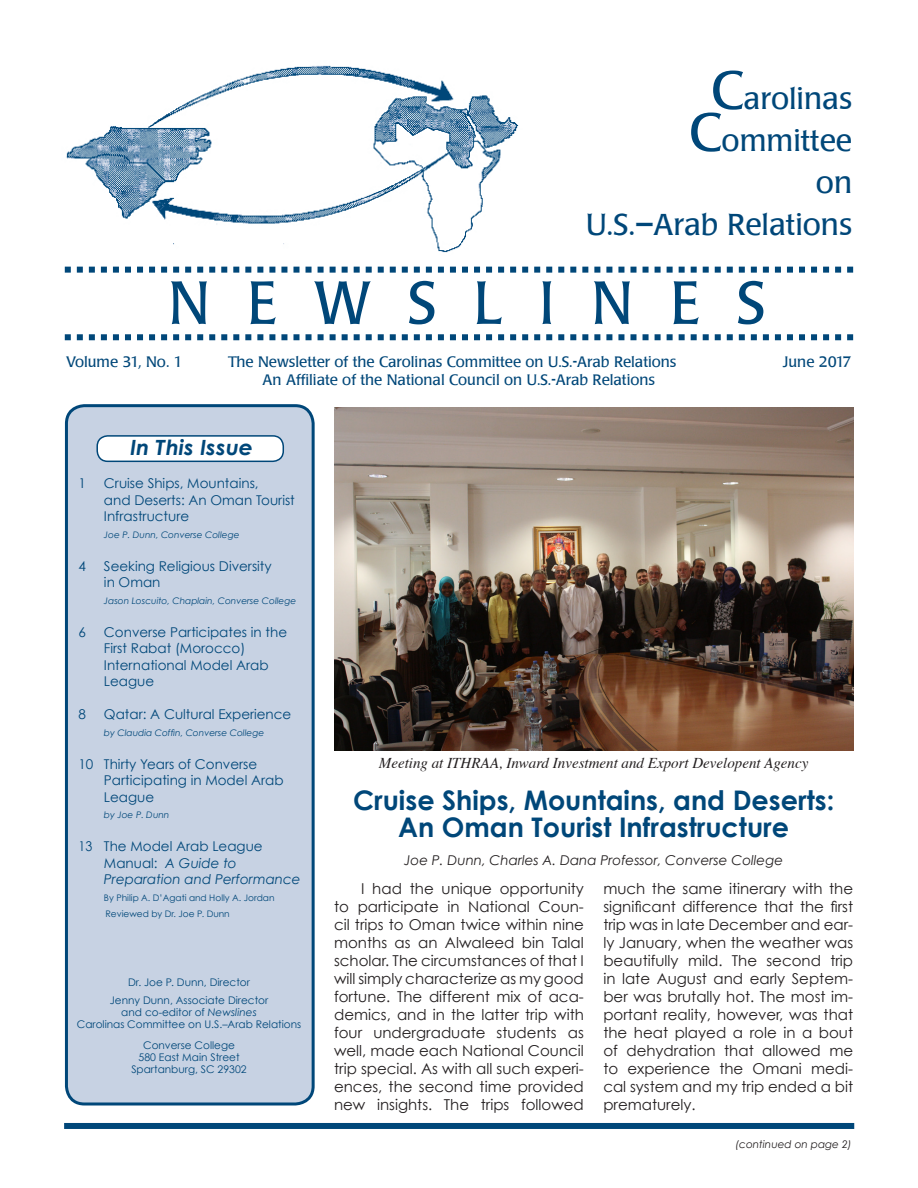
<style>
.page{position:relative;width:918px;height:1188px;background:#fff}
.page>*{position:absolute;margin:0;border:0;box-sizing:border-box;transform-origin:0 0}
.Body_text{font:60px "Poppl Laudatio";letter-spacing:.65em;color:#004779;scale:.95 1}
.Body_text-2{font:30px "Poppl Laudatio";color:#004779}
.t1{font:700 27px "Century Gothic";color:#004779}
.Headline{font:italic 700 21px "Century Gothic";color:#004779;scale:1.05 1}
.t2{font:15px/18px "Century Gothic";color:#231f20;text-align:justify}
.t3{font:15px "Poppl Laudatio";color:#004779}
.t4{font:italic 15px "Times";color:#231f20}
.t5{font:13.5px/16.5px "Century Gothic";color:#004779}
.t6{font:italic 13.5px/16.5px "Century Gothic";color:#004779}
.t7{font:italic 13.5px "Century Gothic";color:#231f20}
.Body_text-3{font:10.5px "Century Gothic";color:#004779}
.Body_text-4{font:italic 10.5px "Century Gothic";color:#231f20}
.t8{font:italic 9px "Century Gothic";color:#004779}
.t9{font:9px "Century Gothic";color:#004779}
.s1{font-size:54px}
.s2{font-style:normal}
.s3{font-style:italic}
</style>
<div class="page">
<img style="left:334px;top:407px;width:519px;height:344px">
<div style="left:66px;top:406px;width:247px;height:698px;background:#c7d2e3;border-radius:18px"></div>
<div style="left:65px;top:404px;width:250px;height:702px;border:3px solid #004779;border-radius:18px"></div>
<div style="left:97px;top:436px;width:186px;height:25px;background:#fff;border-radius:11px"></div>
<div style="left:96px;top:435px;width:188px;height:27px;border:2px solid #004779;border-radius:11px"></div>
<svg style="left:65px;top:267px;width:788px;height:6px"></svg>
<div style="left:64px;top:1123px;width:790px;height:6px;background:#004779"></div>
<img style="left:66px;top:65px;width:453px;height:188px">
<svg style="left:65px;top:334px;width:788px;height:6px"></svg>
<p class="Body_text-2" style="left:711px;top:82px;width:143px"><span class="s1">C</span>arolinas</p>
<p class="Body_text-2" style="left:689px;top:124px;width:165px"><span class="s1">C</span>ommittee</p>
<p class="Body_text-2" style="left:816px;top:166px;width:38px">on</p>
<p class="Body_text-2" style="left:586px;top:208px;width:268px">U.S.–Arab Relations</p>
<p class="Body_text" style="left:169px;top:269px;width:630px">NEWSLINES</p>
<p class="t3" style="left:66px;top:354px;width:118px">Volume 31, No. 1</p>
<p class="t3" style="left:228px;top:354px;width:450px">The Newsletter of the Carolinas Committee on U.S.-Arab Relations</p>
<p class="t3" style="left:783px;top:354px;width:70px">June 2017</p>
<p class="t3" style="left:263px;top:372px;width:394px">An Affiliate of the National Council on U.S.-Arab Relations</p>
<p class="Headline" style="left:130px;top:434px;width:119px">In This Issue</p>
<p class="t5" style="left:78px;top:475px;width:9px">1</p>
<p class="t5" style="left:104px;top:475px;width:192px">Cruise Ships, Mountains,<br>and Deserts: An Oman Tourist<br>Infrastructure</p>
<p class="t8" style="left:104px;top:529px;width:137px">Joe P. Dunn, Converse College</p>
<p class="t5" style="left:78px;top:557px;width:9px">4</p>
<p class="t5" style="left:104px;top:557px;width:169px">Seeking Religious Diversity</p>
<p class="t5" style="left:104px;top:574px;width:58px">in Oman</p>
<p class="t8" style="left:104px;top:595px;width:194px">Jason Loscuito, Chaplain, Converse College</p>
<p class="t5" style="left:78px;top:623px;width:9px">6</p>
<p class="t5" style="left:104px;top:623px;width:185px">Converse Participates in the<br>First Rabat (Morocco)<br>International Model Arab<br>League</p>
<p class="t5" style="left:78px;top:706px;width:9px">8</p>
<p class="t5" style="left:104px;top:706px;width:189px">Qatar: A Cultural Experience</p>
<p class="t8" style="left:104px;top:727px;width:162px">by Claudia Coffin, Converse College</p>
<p class="t5" style="left:104px;top:755px;width:181px;text-indent:-26px">10 Thirty Years of Converse<br>Participating in Model Arab<br>League</p>
<p class="t8" style="left:104px;top:810px;width:67px">by Joe P. Dunn</p>
<p class="t6" style="left:104px;top:838px;width:198px;text-indent:-26px"><span class="s2">13 The Model Arab League<br>Manual:</span> A Guide to<br>Preparation and Performance</p>
<p class="t9" style="left:104px;top:892px;width:172px">By Philip A. D’Agati and Holly A. Jordan</p>
<p class="t9" style="left:105px;top:909px;width:126px">Reviewed by Dr. Joe P. Dunn</p>
<p class="Body_text-3" style="left:128px;top:975px;width:123px">Dr. Joe P. Dunn, Director</p>
<p class="Body_text-3" style="left:110px;top:993px;width:160px">Jenny Dunn, Associate Director</p>
<p class="Body_text-3" style="left:121px;top:1005px;width:137px">and co-editor of <span class="s3">Newslines</span></p>
<p class="Body_text-3" style="left:77px;top:1017px;width:226px">Carolinas Committee on U.S.–Arab Relations</p>
<p class="Body_text-3" style="left:143px;top:1038px;width:93px">Converse College</p>
<p class="Body_text-3" style="left:139px;top:1050px;width:103px">580 East Main Street</p>
<p class="Body_text-3" style="left:131px;top:1062px;width:117px">Spartanburg, SC 29302</p>
<p class="t4" style="left:379px;top:750px;width:431px">Meeting at ITHRAA, Inward Investment and Export Developent Agency</p>
<p class="t1" style="left:353px;top:783px;width:483px">Cruise Ships, Mountains, and Deserts:</p>
<p class="t1" style="left:398px;top:810px;width:392px">An Oman Tourist Infrastructure</p>
<p class="t7" style="left:404px;top:852px;width:381px">Joe P. Dunn, Charles A. Dana Professor, Converse College</p>
<p class="t2" style="left:334px;top:879px;width:251px;text-indent:27px">I had the unique opportunity to participate in National Coun&shy;cil trips to Oman twice within nine months as an Alwaleed bin Talal scholar. The circumstances of that I will simply characterize as my good fortune. The different mix of aca&shy;demics, and in the latter trip with four undergraduate students as well, made each National Council trip special. As with all such experi&shy;ences, the second time provided new insights. The trips followed</p>
<p class="t2" style="left:603px;top:879px;width:251px">much the same itinerary with the significant difference that the first trip was in late December and ear&shy;ly January, when the weather was beautifully mild. The second trip in late August and early Septem&shy;ber was brutally hot. The most im&shy;portant reality, however, was that the heat played a role in a bout of dehydration that allowed me to experience the Omani medi&shy;cal system and my trip ended a bit prematurely.</p>
<p class="Body_text-4" style="left:735px;top:1137px;width:118px">(continued on page 2)</p>
</div>
